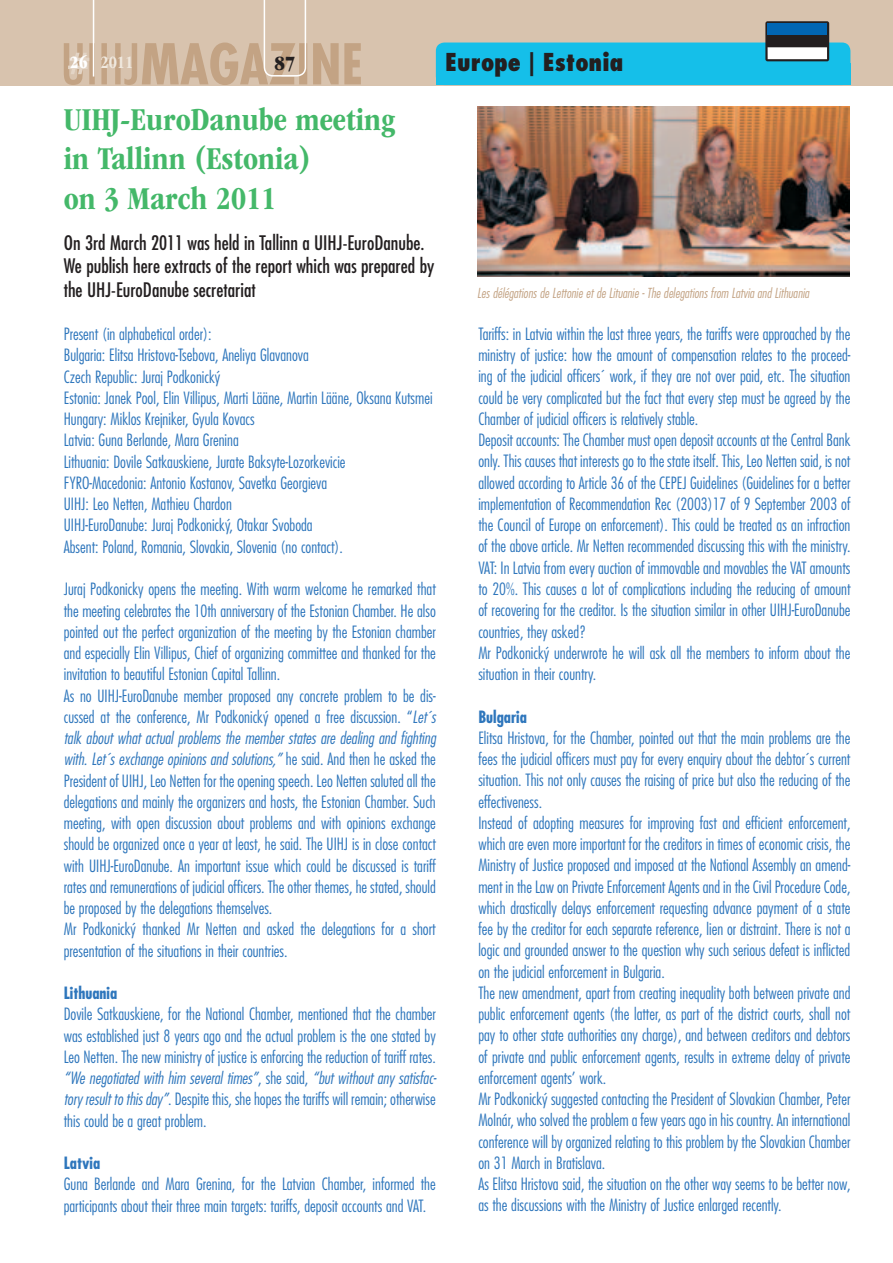
<style>
.page{position:relative;width:893px;height:1263px;background:#fff}
.page>*{position:absolute;margin:0;border:0;box-sizing:border-box;transform-origin:0 0}
.t1{font:700 condensed 33px/39.6px "ITC Garamond Std";color:#44b869}
.t2{font:800 condensed 24px "Futura Std";color:#231f20}
.t3{font:21px "ITC Garamond Std Ult Cond";color:#231f20}
.t4{font:condensed 19.5px/23.4px "Futura Std";color:#231f20}
.t5{font:700 condensed 18px "ITC Garamond Std";color:#f0e9df}
.t6{font:300 condensed 16.5px/21.3px "Futura Std";color:#2e76bc}
.t7{font:700 condensed 16.5px "Futura Std";color:#2e76bc}
.t8{font:italic 300 condensed 13.5px "Futura Std";color:#c3a384}
.s1{font-family:"ITC Garamond Std Ult Cond";font-weight:400;font-stretch:normal;color:#fff}
.s2{font-style:italic}
</style>
<div class="page">
<div style="left:0;top:0;width:893px;height:85px;background:#d8c3ae"></div>
<svg style="left:64px;top:0;width:297px;height:85px"></svg>
<img style="left:477px;top:106px;width:372px;height:170px">
<div style="left:436px;top:43px;width:414px;height:42px;background:#15bfe9;border-radius:9px"></div>
<svg style="left:765px;top:21px;width:64px;height:40px"></svg>
<div style="left:768px;top:23px;width:59px;height:12px;background:#0166b3"></div>
<div style="left:768px;top:35px;width:59px;height:12px;background:#231f20"></div>
<div style="left:768px;top:47px;width:59px;height:12px;background:#fff"></div>
<p class="t5" style="left:70px;top:52px;width:65px"><span class="s1">26</span> 2011</p>
<p class="t3" style="left:274px;top:51px;width:22px">87</p>
<h2 class="t2" style="left:445px;top:47px;width:179px">Europe | Estonia</h2>
<h1 class="t1" style="left:64px;top:99px;width:333px">UIHJ-EuroDanube meeting in Tallinn (Estonia)<br>on 3 March 2011</h1>
<p class="t4" style="left:64px;top:231px;width:372px">On 3rd March 2011 was held in Tallinn a UIHJ-EuroDanube.<br>We publish here extracts of the report which was prepared by the UHJ-EuroDanube secretariat</p>
<p class="t6" style="left:64px;top:323px;width:370px">Present (in alphabetical order):<br>Bulgaria: Elitsa Hristova-Tsebova, Aneliya Glavanova<br>Czech Republic: Juraj Podkonický<br>Estonia: Janek Pool, Elin Villipus, Marti Lääne, Martin Lääne, Oksana Kutsmei Hungary: Miklos Krejniker, Gyula Kovacs<br>Latvia: Guna Berlande, Mara Grenina<br>Lithuania: Dovile Satkauskiene, Jurate Baksyte-Lozorkevicie<br>FYRO-Macedonia: Antonio Kostanov, Savetka Georgieva<br>UIHJ: Leo Netten, Mathieu Chardon<br>UIHJ-EuroDanube: Juraj Podkonický, Otakar Svoboda<br>Absent: Poland, Romania, Slovakia, Slovenia (no contact).</p>
<p class="t6" style="left:64px;top:578px;width:374px">Juraj Podkonicky opens the meeting. With warm welcome he remarked that the meeting celebrates the 10th anniversary of the Estonian Chamber. He also pointed out the perfect organization of the meeting by the Estonian chamber and especially Elin Villipus, Chief of organizing committee and thanked for the invitation to beautiful Estonian Capital Tallinn.<br>As no UIHJ-EuroDanube member proposed any concrete problem to be dis&shy;cussed at the conference, Mr Podkonický opened a free discussion. “<span class="s2">Let´s talk about what actual problems the member states are dealing and fighting with. Let´s exchange opinions and solutions,”</span> he said. And then he asked the President of UIHJ, Leo Netten for the opening speech. Leo Netten saluted all the delegations and mainly the organizers and hosts, the Estonian Chamber. Such meeting, with open discussion about problems and with opinions exchange should be organized once a year at least, he said. The UIHJ is in close contact with UIHJ-EuroDanube. An important issue which could be discussed is tariff rates and remunerations of judicial officers. The other themes, he stated, should be proposed by the delegations themselves.<br>Mr Podkonický thanked Mr Netten and asked the delegations for a short presentation of the situations in their countries.</p>
<p class="t7" style="left:64px;top:983px;width:55px">Lithuania</p>
<p class="t6" style="left:64px;top:1003px;width:374px;text-align:justify">Dovile Satkauskiene, for the National Chamber, mentioned that the chamber was established just 8 years ago and the actual problem is the one stated by Leo Netten. The new ministry of justice is enforcing the reduction of tariff rates. <span class="s2">“We negotiated with him several times”</span>, she said, <span class="s2">“but without any satisfac&shy;tory result to this day”</span>. Despite this, she hopes the tariffs will remain; otherwise this could be a great problem.</p>
<p class="t7" style="left:64px;top:1153px;width:38px">Latvia</p>
<p class="t6" style="left:64px;top:1174px;width:373px">Guna Berlande and Mara Grenina, for the Latvian Chamber, informed the participants about their three main targets: tariffs, deposit accounts and VAT.</p>
<p class="t8" style="left:477px;top:285px;width:333px">Les délégations de Lettonie et de Lituanie - The delegations from Latvia and Lithuania</p>
<p class="t6" style="left:478px;top:323px;width:374px">Tariffs: in Latvia within the last three years, the tariffs were approached by the ministry of justice: how the amount of compensation relates to the proceed&shy;ing of the judicial officers´ work, if they are not over paid, etc. The situation could be very complicated but the fact that every step must be agreed by the Chamber of judicial officers is relatively stable.<br>Deposit accounts: The Chamber must open deposit accounts at the Central Bank only. This causes that interests go to the state itself. This, Leo Netten said, is not allowed according to Article 36 of the CEPEJ Guidelines (Guidelines for a better implementation of Recommendation Rec (2003)17 of 9 September 2003 of the Council of Europe on enforcement). This could be treated as an infraction of the above article. Mr Netten recommended discussing this with the ministry.<br>VAT: In Latvia from every auction of immovable and movables the VAT amounts to 20%. This causes a lot of complications including the reducing of amount of recovering for the creditor. Is the situation similar in other UIHJ-EuroDanube countries, they asked?<br>Mr Podkonický underwrote he will ask all the members to inform about the situation in their country.</p>
<p class="t7" style="left:478px;top:706px;width:50px">Bulgaria</p>
<p class="t6" style="left:478px;top:727px;width:374px">Elitsa Hristova, for the Chamber, pointed out that the main problems are the fees the judicial officers must pay for every enquiry about the debtor´s current situation. This not only causes the raising of price but also the reducing of the effectiveness.<br>Instead of adopting measures for improving fast and efficient enforcement, which are even more important for the creditors in times of economic crisis, the Ministry of Justice proposed and imposed at the National Assembly an amend&shy;ment in the Law on Private Enforcement Agents and in the Civil Procedure Code, which drastically delays enforcement requesting advance payment of a state fee by the creditor for each separate reference, lien or distraint. There is not a logic and grounded answer to the question why such serious defeat is inflicted on the judicial enforcement in Bulgaria.<br>The new amendment, apart from creating inequality both between private and public enforcement agents (the latter, as part of the district courts, shall not pay to other state authorities any charge), and between creditors and debtors of private and public enforcement agents, results in extreme delay of private enforcement agents’ work.<br>Mr Podkonický suggested contacting the President of Slovakian Chamber, Peter Molnár, who solved the problem a few years ago in his country. An international conference will by organized relating to this problem by the Slovakian Chamber on 31 March in Bratislava.<br>As Elitsa Hristova said, the situation on the other way seems to be better now, as the discussions with the Ministry of Justice enlarged recently.</p>
</div>
